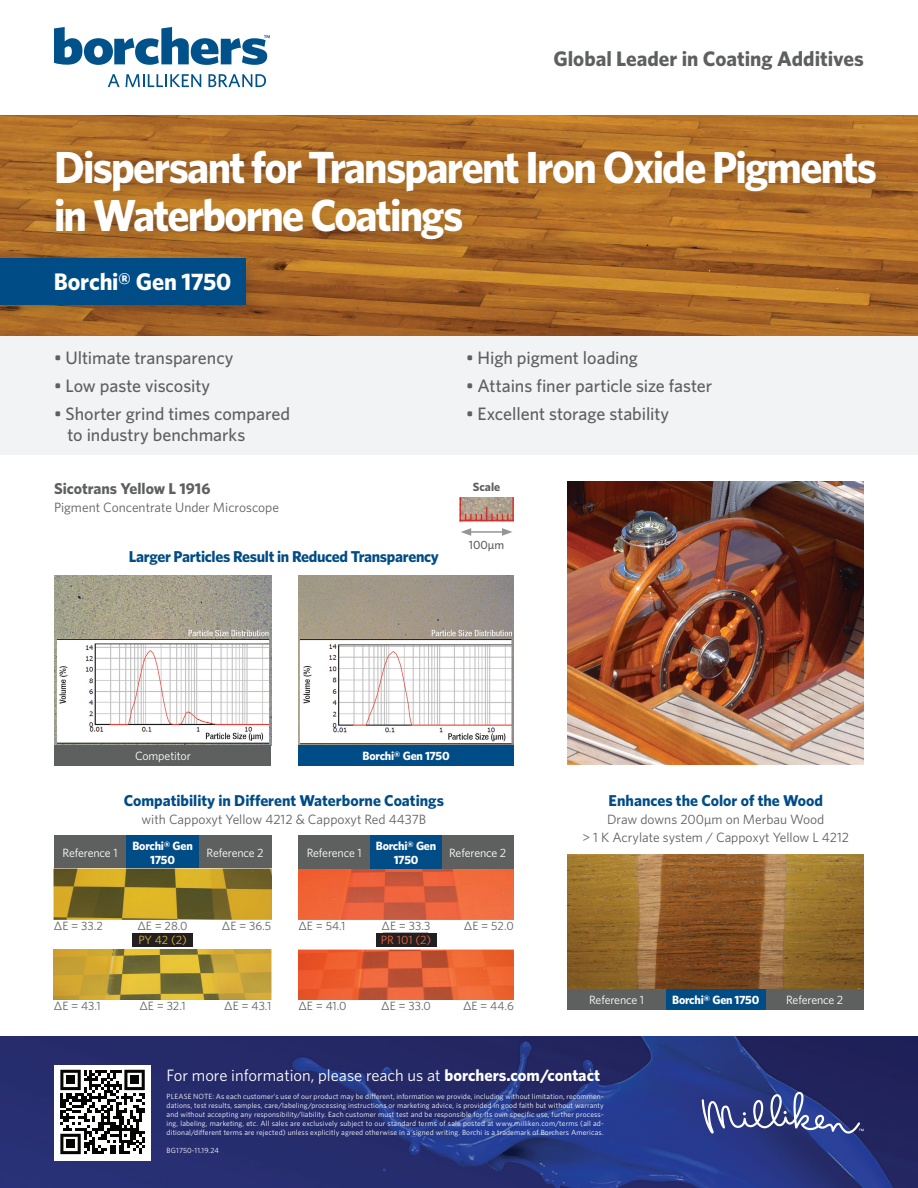
<style>
.page{position:relative;width:918px;height:1188px;background:#fff}
.page>*{position:absolute;margin:0;border:0;box-sizing:border-box;transform-origin:0 0}
.t1{font:700 45px/48px "Whitney";letter-spacing:-.04em;color:#fff}
.t2{font:700 24px "Whitney";letter-spacing:-.01em;color:#fff}
.t3{font:700 21px "Whitney";color:#5e6060}
.t4{font:500 18px/21px "Whitney";letter-spacing:-.005em;color:#5e6060}
.t5{font:16.5px "Whitney";color:#fff}
.t6{font:700 15.75px "Whitney";color:#004c86}
.t7{font:700 15.75px "Whitney";letter-spacing:-.02em;color:#004c86}
.t8{font:700 15.75px "Whitney";color:#5e6060}
.t9{font:13.5px/18px "Whitney";color:#5e6060;text-align:center}
.t10{font:12px "Whitney";color:#5e6060}
.t11{font:12px "Whitney";letter-spacing:-.01em;color:#fff}
.t12{font:700 12px/13.5px "Whitney";letter-spacing:-.02em;color:#fff;text-align:center}
.t13{font:12px "Whitney";color:#ef6646}
.t14{font:12px "Whitney";color:#deb638}
.t15{font:700 12px "Whitney";color:#5e6060}
.t16{font:500 12px "Whitney";color:#5e6060}
.t17{font:7.5px/9px "Whitney";letter-spacing:.02em;color:#fff;text-align:justify}
.s1{font-weight:700}
</style>
<div class="page">
<hr style="left:469px;top:531px;width:35px;height:2px;background:#939598">
<svg style="left:502px;top:528px;width:10px;height:8px"></svg>
<svg style="left:461px;top:528px;width:10px;height:8px"></svg>
<img style="left:54px;top:576px;width:217px;height:170px">
<img style="left:299px;top:576px;width:215px;height:170px">
<img style="left:460px;top:498px;width:54px;height:24px">
<img style="left:568px;top:855px;width:296px;height:135px">
<img style="left:568px;top:482px;width:296px;height:282px">
<svg style="left:108px;top:74px;width:12px;height:13px"></svg>
<svg style="left:126px;top:74px;width:75px;height:13px"></svg>
<svg style="left:209px;top:74px;width:57px;height:13px"></svg>
<svg style="left:54px;top:27px;width:216px;height:38px"></svg>
<img style="left:0;top:1037px;width:918px;height:151px">
<svg style="left:702px;top:1092px;width:162px;height:42px;background:#4a5591"></svg>
<div style="left:55px;top:1065px;width:96px;height:95px;background:#fff"></div>
<svg style="left:60px;top:1070px;width:85px;height:84px"></svg>
<div style="left:66px;top:1076px;width:9px;height:8px;background:#040503"></div>
<div style="left:130px;top:1076px;width:9px;height:8px;background:#040503"></div>
<div style="left:66px;top:1140px;width:9px;height:8px;background:#040503"></div>
<img style="left:0;top:116px;width:918px;height:220px">
<div style="left:0;top:246px;width:264px;height:77px;background:#231f20;opacity:.25"></div>
<div style="left:0;top:258px;width:245px;height:47px;background:#004c86"></div>
<div style="left:45px;top:140px;width:849px;height:117px;background:#231f20;opacity:.25"></div>
<div style="left:0;top:336px;width:918px;height:119px;background:#f2f3f4"></div>
<div style="left:55px;top:746px;width:216px;height:20px;background:#5e6060"></div>
<div style="left:298px;top:746px;width:216px;height:20px;background:#004c86"></div>
<div style="left:298px;top:835px;width:72px;height:34px;background:#5e6060"></div>
<div style="left:54px;top:835px;width:72px;height:34px;background:#5e6060"></div>
<div style="left:442px;top:835px;width:72px;height:34px;background:#5e6060"></div>
<div style="left:199px;top:835px;width:72px;height:34px;background:#5e6060"></div>
<div style="left:370px;top:835px;width:72px;height:34px;background:#004c86"></div>
<div style="left:126px;top:835px;width:73px;height:34px;background:#004c86"></div>
<div style="left:567px;top:990px;width:99px;height:20px;background:#5e6060"></div>
<div style="left:766px;top:990px;width:98px;height:20px;background:#5e6060"></div>
<div style="left:666px;top:990px;width:100px;height:20px;background:#004c86"></div>
<img style="left:54px;top:869px;width:217px;height:131px">
<div style="left:54px;top:920px;width:72px;height:10px;background:#fff"></div>
<div style="left:126px;top:920px;width:73px;height:10px;background:#fff"></div>
<div style="left:132px;top:933px;width:61px;height:13px;background:#231f20"></div>
<div style="left:199px;top:920px;width:72px;height:10px;background:#fff"></div>
<img style="left:298px;top:870px;width:216px;height:130px">
<div style="left:298px;top:920px;width:72px;height:10px;background:#fff"></div>
<div style="left:370px;top:920px;width:72px;height:10px;background:#fff"></div>
<div style="left:376px;top:933px;width:60px;height:13px;background:#231f20"></div>
<div style="left:442px;top:920px;width:72px;height:10px;background:#fff"></div>
<h3 class="t3" style="left:553px;top:44px;width:312px">Global Leader in Coating Additives</h3>
<h1 class="t1" style="left:54px;top:143px;width:825px">Dispersant for Transparent Iron Oxide Pigments in Waterborne Coatings</h1>
<h2 class="t2" style="left:54px;top:266px;width:179px">Borchi® Gen 1750</h2>
<h3 class="t4" style="left:54px;top:347px;width:181px">• Ultimate transparency</h3>
<h3 class="t4" style="left:54px;top:375px;width:158px">• Low paste viscosity</h3>
<h3 class="t4" style="left:68px;top:403px;width:224px;text-indent:-14px">• Shorter grind times compared to industry benchmarks</h3>
<h3 class="t8" style="left:54px;top:478px;width:158px">Sicotrans Yellow L 1916</h3>
<h3 class="t9" style="left:54px;top:498px;width:227px">Pigment Concentrate Under Microscope</h3>
<h3 class="t7" style="left:129px;top:546px;width:312px">Larger Particles Result in Reduced Transparency</h3>
<h3 class="t4" style="left:466px;top:347px;width:173px">• High pigment loading</h3>
<h3 class="t4" style="left:466px;top:375px;width:248px">• Attains finer particle size faster</h3>
<h3 class="t4" style="left:466px;top:403px;width:205px">• Excellent storage stability</h3>
<h3 class="t15" style="left:473px;top:478px;width:29px">Scale</h3>
<h3 class="t16" style="left:469px;top:537px;width:37px">100μm</h3>
<h3 class="t11" style="left:135px;top:748px;width:57px">Competitor</h3>
<h3 class="t12" style="left:363px;top:749px;width:89px">Borchi® Gen 1750</h3>
<h3 class="t6" style="left:124px;top:790px;width:322px">Compatibility in Different Waterborne Coatings</h3>
<h3 class="t9" style="left:141px;top:810px;width:286px">with Cappoxyt Yellow 4212 &amp; Cappoxyt Red 4437B</h3>
<h3 class="t12" style="left:132px;top:839px;width:62px">Borchi® Gen<br>1750</h3>
<h3 class="t12" style="left:376px;top:839px;width:62px">Borchi® Gen<br>1750</h3>
<h3 class="t11" style="left:63px;top:845px;width:57px">Reference 1</h3>
<h3 class="t11" style="left:207px;top:845px;width:59px">Reference 2</h3>
<h3 class="t11" style="left:307px;top:845px;width:57px">Reference 1</h3>
<h3 class="t11" style="left:449px;top:845px;width:59px">Reference 2</h3>
<h3 class="t10" style="left:54px;top:918px;width:51px">∆E = 33.2</h3>
<h3 class="t10" style="left:54px;top:997px;width:48px">∆E = 43.1</h3>
<h3 class="t10" style="left:137px;top:918px;width:52px">∆E = 28.0</h3>
<h3 class="t14" style="left:138px;top:931px;width:50px">PY 42 (2)</h3>
<h3 class="t10" style="left:139px;top:997px;width:48px">∆E = 32.1</h3>
<h3 class="t10" style="left:222px;top:918px;width:51px">∆E = 36.5</h3>
<h3 class="t10" style="left:298px;top:918px;width:49px">∆E = 54.1</h3>
<h3 class="t10" style="left:224px;top:997px;width:48px">∆E = 43.1</h3>
<h3 class="t10" style="left:298px;top:997px;width:50px">∆E = 41.0</h3>
<h3 class="t10" style="left:382px;top:918px;width:50px">∆E = 33.3</h3>
<h3 class="t13" style="left:381px;top:931px;width:52px">PR 101 (2)</h3>
<h3 class="t10" style="left:381px;top:997px;width:51px">∆E = 33.0</h3>
<h3 class="t10" style="left:464px;top:918px;width:51px">∆E = 52.0</h3>
<h3 class="t10" style="left:463px;top:997px;width:52px">∆E = 44.6</h3>
<h3 class="t6" style="left:609px;top:790px;width:216px">Enhances the Color of the Wood</h3>
<h3 class="t9" style="left:583px;top:810px;width:268px">Draw downs 200μm on Merbau Wood<br>&gt; 1 K Acrylate system / Cappoxyt Yellow L 4212</h3>
<h3 class="t11" style="left:589px;top:992px;width:57px">Reference 1</h3>
<h3 class="t12" style="left:672px;top:993px;width:89px">Borchi® Gen 1750</h3>
<h3 class="t11" style="left:786px;top:992px;width:59px">Reference 2</h3>
<h3 class="t5" style="left:167px;top:1065px;width:435px">For more information, please reach us at <span class="s1">borchers.com/contact</span></h3>
<p class="t17" style="left:167px;top:1092px;width:439px">PLEASE NOTE: As each customer’s use of our product may be different, information we provide, including without limitation, recommen&shy;dations, test results, samples, care/labeling/processing instructions or marketing advice, is provided in good faith but without warranty and without accepting any responsibility/liability. Each customer must test and be responsible for its own specific use, further process&shy;ing, labeling, marketing, etc. All sales are exclusively subject to our standard terms of sale posted at www.milliken.com/terms (all ad&shy;ditional/different terms are rejected) unless explicitly agreed otherwise in a signed writing. Borchi is a trademark of Borchers Americas.</p>
<p class="t17" style="left:167px;top:1146px;width:54px">BG1750-11.19.24</p>
</div>
